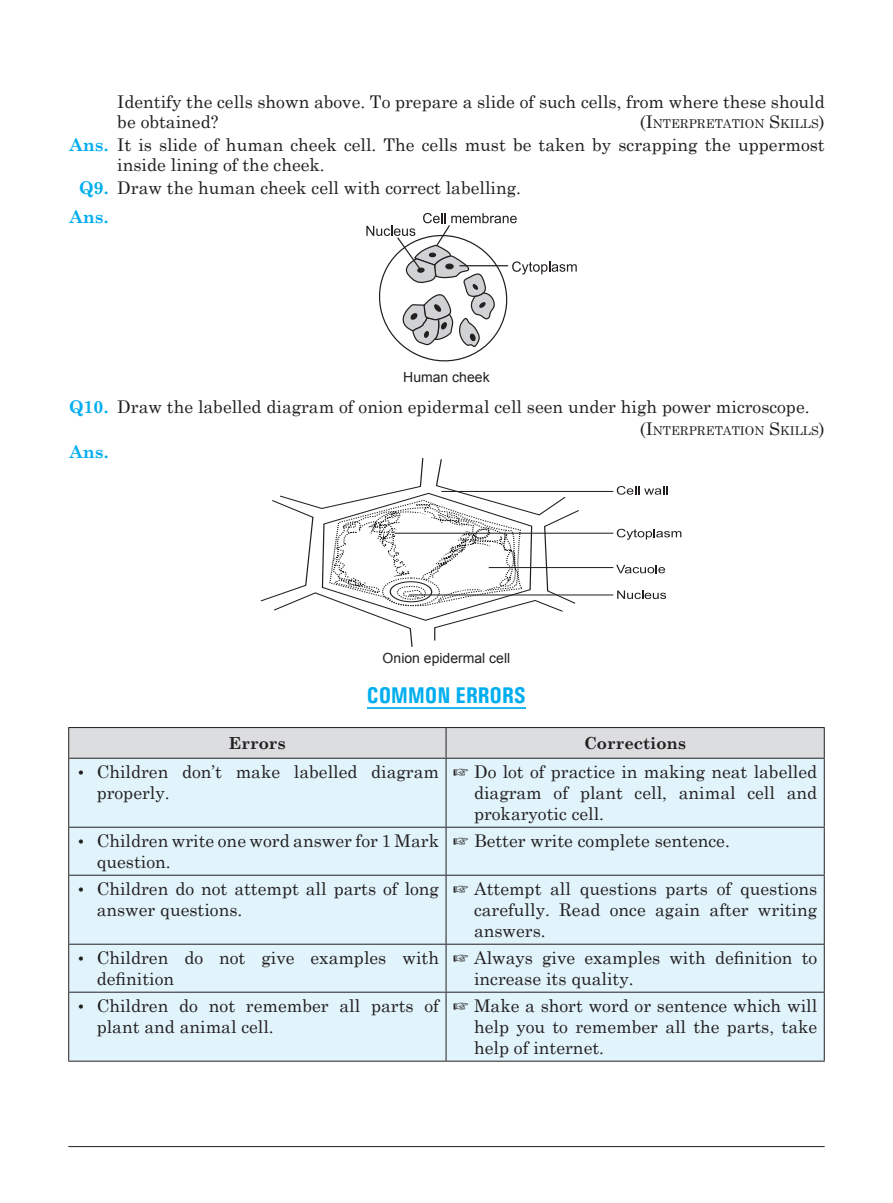
<style>
.page{position:relative;width:893px;height:1203px;background:#fff}
.page>*{position:absolute;margin:0;border:0;box-sizing:border-box;transform-origin:0 0}
.t1{font:700 condensed 22.75px "Univers";color:#00aeef}
.t2{font:17.5px/21px "Century Schoolbook";color:#231f20}
.t3{font:700 17.5px "Century Schoolbook";color:#00aeef}
.t4{font:700 16.62px "Century Schoolbook";color:#231f20}
.t5{font:14px "Arial";color:#231f20}
.t6{font:12.25px "Century Schoolbook";color:#231f20}
.s1{font-size:17.5px}
.s2{font-weight:700;color:#00aeef}
.s3{font-style:italic;font-size:16.62px}
</style>
<div class="page">
<hr style="left:68px;top:1145px;width:756px;height:1px;background:#231f20">
<hr style="left:367px;top:707px;width:159px;height:1px;background:#00aeef">
<svg style="left:366px;top:213px;width:210px;height:149px"></svg>
<svg style="left:260px;top:458px;width:320px;height:189px"></svg>
<svg style="left:329px;top:498px;width:195px;height:108px"></svg>
<div style="left:382px;top:577px;width:58px;height:29px;border:1px dashed #231f20;border-radius:50%"></div>
<hr style="left:441px;top:491px;width:172px;height:1px;background:#231f20">
<hr style="left:394px;top:532px;width:219px;height:1px;background:#231f20">
<hr style="left:488px;top:567px;width:125px;height:1px;background:#231f20">
<hr style="left:409px;top:594px;width:204px;height:1px;background:#231f20">
<svg style="left:616px;top:486px;width:51px;height:8px"></svg>
<svg style="left:616px;top:528px;width:65px;height:11px"></svg>
<svg style="left:616px;top:565px;width:49px;height:8px"></svg>
<svg style="left:617px;top:590px;width:49px;height:9px"></svg>
<div style="left:69px;top:758px;width:754px;height:302px;background:#e1f4fc"></div>
<svg style="left:68px;top:727px;width:756px;height:30px;background:#d5d6d8"></svg>
<hr style="left:68px;top:757px;width:378px;height:1px;background:#231f20">
<hr style="left:68px;top:758px;width:1px;height:68px;background:#231f20">
<hr style="left:446px;top:757px;width:378px;height:1px;background:#231f20">
<hr style="left:445px;top:758px;width:1px;height:68px;background:#231f20">
<hr style="left:823px;top:758px;width:1px;height:68px;background:#231f20">
<hr style="left:68px;top:826px;width:378px;height:1px;background:#231f20">
<hr style="left:68px;top:827px;width:1px;height:47px;background:#231f20">
<hr style="left:446px;top:826px;width:378px;height:1px;background:#231f20">
<hr style="left:445px;top:827px;width:1px;height:47px;background:#231f20">
<hr style="left:823px;top:827px;width:1px;height:47px;background:#231f20">
<hr style="left:68px;top:874px;width:378px;height:1px;background:#231f20">
<hr style="left:68px;top:875px;width:1px;height:68px;background:#231f20">
<hr style="left:446px;top:874px;width:378px;height:1px;background:#231f20">
<hr style="left:445px;top:875px;width:1px;height:68px;background:#231f20">
<hr style="left:823px;top:875px;width:1px;height:68px;background:#231f20">
<hr style="left:68px;top:943px;width:378px;height:1px;background:#231f20">
<hr style="left:68px;top:944px;width:1px;height:47px;background:#231f20">
<hr style="left:446px;top:943px;width:378px;height:1px;background:#231f20">
<hr style="left:445px;top:944px;width:1px;height:47px;background:#231f20">
<hr style="left:823px;top:944px;width:1px;height:47px;background:#231f20">
<hr style="left:68px;top:991px;width:378px;height:1px;background:#231f20">
<hr style="left:68px;top:992px;width:1px;height:68px;background:#231f20">
<hr style="left:446px;top:991px;width:378px;height:1px;background:#231f20">
<hr style="left:445px;top:992px;width:1px;height:68px;background:#231f20">
<hr style="left:823px;top:992px;width:1px;height:68px;background:#231f20">
<hr style="left:68px;top:1060px;width:378px;height:1px;background:#231f20">
<hr style="left:446px;top:1060px;width:378px;height:1px;background:#231f20">
<p class="t2" style="left:117px;top:89px;width:709px">Identify the cells shown above. To prepare a slide of such cells, from where these should be obtained?</p>
<p class="t6" style="left:640px;top:113px;width:186px"><span class="s1">(</span><span class="s1">I</span>NTERPRETATION <span class="s1">S</span>KILLS<span class="s1">)</span></p>
<p class="t2" style="left:117px;top:132px;width:708px;text-indent:-48px"><span class="s2">Ans.</span> It is slide of human cheek cell. The cells must be taken by scrapping the uppermost inside lining of the cheek.</p>
<p class="t2" style="left:70px;top:171px;width:453px;line-height:29.4px;text-indent:9px"><span class="s2">Q9.</span> Draw the human cheek cell with correct labelling.<br><span class="s2">Ans.</span></p>
<p class="t5" style="left:403px;top:368px;width:88px">Human cheek</p>
<p class="t2" style="left:69px;top:395px;width:742px"><span class="s2">Q10.</span> Draw the labelled diagram of onion epidermal cell seen under high power microscope.</p>
<p class="t6" style="left:640px;top:420px;width:186px"><span class="s1">(</span><span class="s1">I</span>NTERPRETATION <span class="s1">S</span>KILLS<span class="s1">)</span></p>
<p class="t3" style="left:70px;top:438px;width:40px">Ans.</p>
<p class="t5" style="left:382px;top:649px;width:129px">Onion epidermal cell</p>
<h1 class="t1" style="left:367px;top:681px;width:160px">COMMON ERRORS</h1>
<p class="t4" style="left:229px;top:730px;width:58px">Errors</p>
<p class="t4" style="left:584px;top:730px;width:104px">Corrections</p>
<p class="t2" style="left:97px;top:759px;width:344px;text-indent:-21px"><span class="s3">•</span> Children don’t make labelled diagram properly.</p>
<p class="t2" style="left:474px;top:759px;width:345px;text-align:justify;text-indent:-21px">☞ Do lot of practice in making neat labelled diagram of plant cell, animal cell and prokaryotic cell.</p>
<p class="t2" style="left:97px;top:828px;width:344px;text-indent:-21px"><span class="s3">•</span> Children write one word answer for 1 Mark question.</p>
<p class="t2" style="left:453px;top:828px;width:278px">☞ Better write complete sentence.</p>
<p class="t2" style="left:97px;top:876px;width:344px;text-indent:-21px"><span class="s3">•</span> Children do not attempt all parts of long answer questions.</p>
<p class="t2" style="left:474px;top:876px;width:345px;text-align:justify;text-indent:-21px">☞ Attempt all questions parts of questions carefully. Read once again after writing answers.</p>
<p class="t2" style="left:97px;top:945px;width:344px;text-indent:-21px"><span class="s3">•</span> Children do not give examples with definition</p>
<p class="t2" style="left:474px;top:945px;width:344px;text-indent:-21px">☞ Always give examples with definition to increase its quality.</p>
<p class="t2" style="left:97px;top:993px;width:344px;text-indent:-21px"><span class="s3">•</span> Children do not remember all parts of plant and animal cell.</p>
<p class="t2" style="left:474px;top:993px;width:345px;text-align:justify;text-indent:-21px">☞ Make a short word or sentence which will help you to remember all the parts, take help of internet.</p>
</div>
